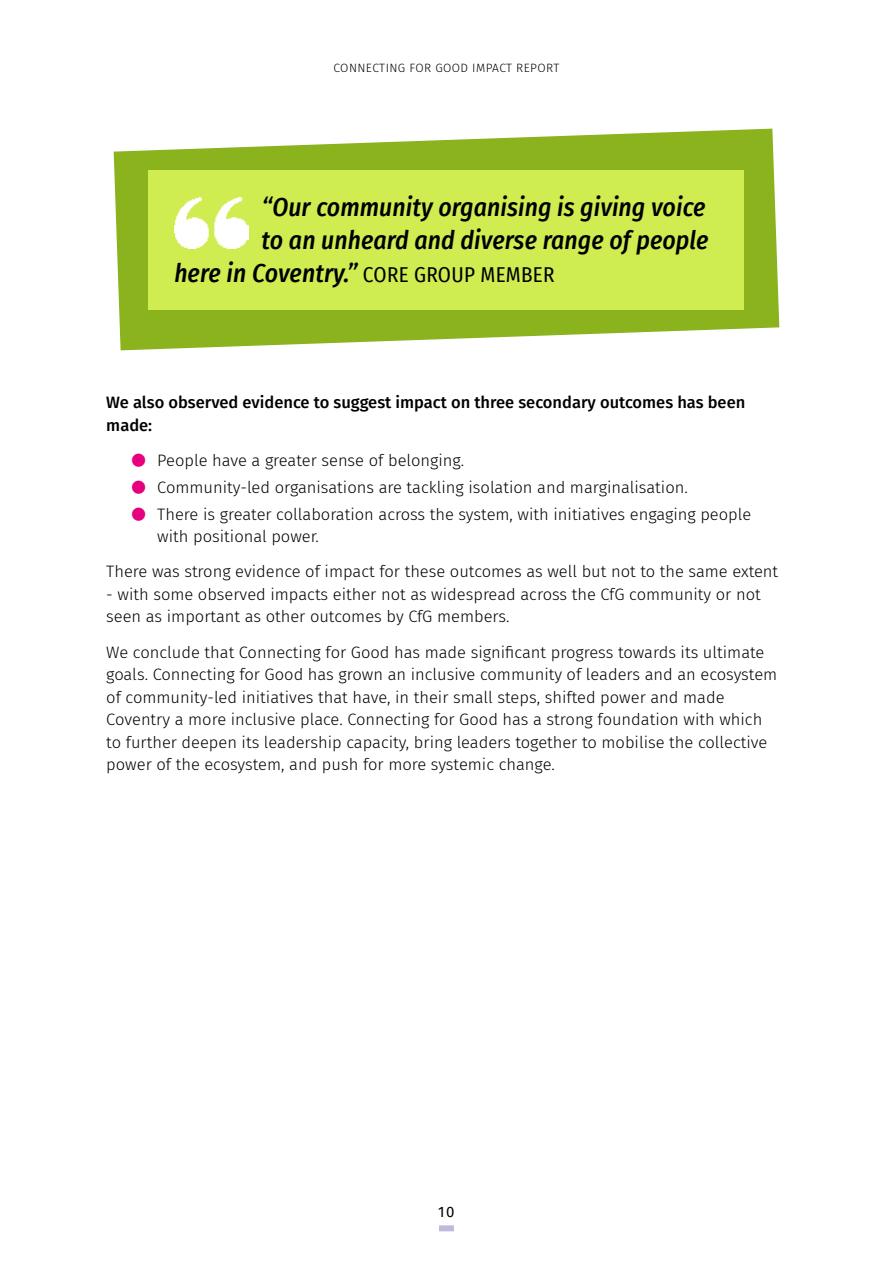
<style>
.page{position:relative;width:893px;height:1263px;background:#fff}
.page>*{position:absolute;margin:0;border:0;box-sizing:border-box;transform-origin:0 0}
.t1{font:italic 500 25.5px "Fira Sans Condensed";letter-spacing:.005em;color:#000}
.t2{font:300 16.5px/22.5px "Fira Sans";color:#000}
.t3{font:500 16.5px/22.5px "Fira Sans";color:#000}
.t4{font:15px "Fira Sans";color:#000}
.t5{font:300 12px "Fira Sans";letter-spacing:.035em;color:#000}
.s1{font-weight:400;font-style:normal;font-size:21px}
.s2{font-family:"European Pi One";font-weight:400;color:#e6007d}
</style>
<div class="page">
<svg style="left:114px;top:129px;width:665px;height:221px;fill:#8ab31d"></svg>
<div style="left:149px;top:170px;width:595px;height:140px;background:#cfec51"></div>
<img style="left:174px;top:197px;width:75px;height:51px">
<div style="left:439px;top:1225px;width:15px;height:6px;background:#bdbada"></div>
<p class="t5" style="left:333px;top:59px;width:227px">CONNECTING FOR GOOD IMPACT REPORT</p>
<h1 class="t1" style="left:262px;top:186px;width:445px">“Our community organising is giving voice</h1>
<h1 class="t1" style="left:262px;top:219px;width:448px">to an unheard and diverse range of people</h1>
<h1 class="t1" style="left:174px;top:252px;width:382px">here in Coventry.” <span class="s1">CORE GROUP MEMBER</span></h1>
<p class="t3" style="left:106px;top:390px;width:640px">We also observed evidence to suggest impact on three secondary outcomes has been made:</p>
<p class="t2" style="left:132px;top:447px;width:621px;line-height:26.7px"><span class="s2">V</span> People have a greater sense of belonging.<br><span class="s2">V</span> Community-led organisations are tackling isolation and marginalisation.<br><span class="s2">V</span> There is greater collaboration across the system, with initiatives engaging people</p>
<p class="t2" style="left:106px;top:519px;width:673px;line-height:35.2px;text-indent:51px">with positional power.<br>There was strong evidence of impact for these outcomes as well but not to the same extent</p>
<p class="t2" style="left:106px;top:583px;width:656px">- with some observed impacts either not as widespread across the CfG community or not seen as important as other outcomes by CfG members.</p>
<p class="t2" style="left:106px;top:641px;width:672px">We conclude that Connecting for Good has made significant progress towards its ultimate goals. Connecting for Good has grown an inclusive community of leaders and an ecosystem of community-led initiatives that have, in their small steps, shifted power and made Coventry a more inclusive place. Connecting for Good has a strong foundation with which to further deepen its leadership capacity, bring leaders together to mobilise the collective power of the ecosystem, and push for more systemic change.</p>
<p class="t4" style="left:438px;top:1200px;width:18px">10</p>
</div>
